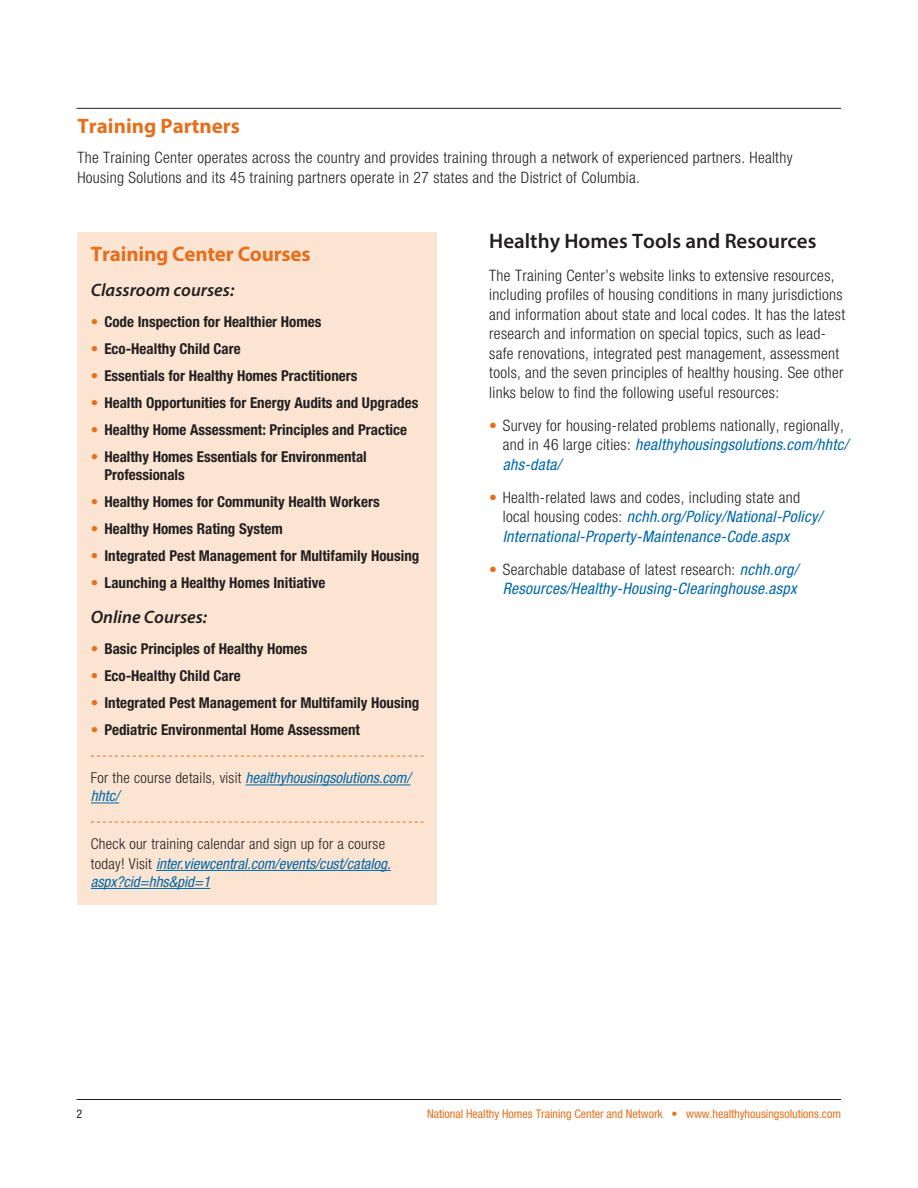
<style>
.page{position:relative;width:918px;height:1188px;background:#fff}
.page>*{position:absolute;margin:0;border:0;box-sizing:border-box;transform-origin:0 0}
.t1{font:700 21px "Myriad Pro";letter-spacing:-.01em;color:#e4701e}
.t2{font:600 21px "Myriad Pro";color:#231f20}
.t3{font:italic 600 18px "Myriad Pro";color:#231f20}
.t4{font:300 condensed 15.75px/19.5px "Helvetica Neue LT Std";letter-spacing:.02em;color:#231f20}
.t5{font:italic condensed 15.75px/19.5px "Helvetica Neue LT Std";letter-spacing:.02em;color:#0067aa}
.t6{font:700 condensed 15px/18px "Helvetica Neue LT Std";color:#231f20}
.t7{font:300 condensed 15px/19.5px "Helvetica Neue LT Std";letter-spacing:.02em;color:#231f20}
.t8{font:italic condensed 15px/18px "Helvetica Neue LT Std";color:#0067aa}
.t9{font:condensed 12px "Helvetica Neue LT Std";color:#e4701e}
.t10{font:condensed 12px "Helvetica Neue LT Std";color:#231f20}
.s1{font-weight:400;color:#e4701e}
.s2{font-weight:300;font-style:normal;color:#231f20}
.s3{font-weight:400;font-style:italic;color:#0067aa}
.s4{color:#e4701e}
.s5{font-weight:300;font-style:normal;color:#e4701e}
</style>
<div class="page">
<hr style="left:76px;top:108px;width:765px;height:1px;background:#231f20">
<hr style="left:76px;top:1099px;width:765px;height:1px;background:#231f20">
<div style="left:77px;top:232px;width:360px;height:672px;background:#fbe5d2"></div>
<svg style="left:91px;top:756px;width:333px;height:1px"></svg>
<hr style="left:246px;top:785px;width:165px;height:1px;background:#0067aa">
<svg style="left:91px;top:803px;width:28px;height:1px"></svg>
<svg style="left:91px;top:822px;width:333px;height:1px"></svg>
<hr style="left:156px;top:870px;width:235px;height:1px;background:#0067aa">
<hr style="left:91px;top:888px;width:119px;height:1px;background:#0067aa">
<h1 class="t1" style="left:77px;top:112px;width:164px">Training Partners</h1>
<p class="t4" style="left:77px;top:148px;width:717px">The Training Center operates across the country and provides training through a network of experienced partners. Healthy<br>Housing Solutions and its 45 training partners operate in 27 states and the District of Columbia.</p>
<h1 class="t1" style="left:91px;top:241px;width:221px">Training Center Courses</h1>
<p class="t3" style="left:91px;top:278px;width:145px">Classroom courses:</p>
<p class="t6" style="left:91px;top:313px;width:232px"><span class="s1">•</span> Code Inspection for Healthier Homes</p>
<p class="t6" style="left:91px;top:340px;width:151px"><span class="s1">•</span> Eco-Healthy Child Care</p>
<p class="t6" style="left:91px;top:367px;width:268px"><span class="s1">•</span> Essentials for Healthy Homes Practitioners</p>
<p class="t6" style="left:91px;top:394px;width:329px"><span class="s1">•</span> Health Opportunities for Energy Audits and Upgrades</p>
<p class="t6" style="left:91px;top:421px;width:318px"><span class="s1">•</span> Healthy Home Assessment: Principles and Practice</p>
<p class="t6" style="left:104px;top:448px;width:264px;text-indent:-14px"><span class="s1">•</span> Healthy Homes Essentials for Environmental<br>Professionals</p>
<p class="t6" style="left:91px;top:493px;width:290px"><span class="s1">•</span> Healthy Homes for Community Health Workers</p>
<p class="t6" style="left:91px;top:520px;width:193px"><span class="s1">•</span> Healthy Homes Rating System</p>
<p class="t6" style="left:91px;top:547px;width:330px"><span class="s1">•</span> Integrated Pest Management for Multifamily Housing</p>
<p class="t6" style="left:91px;top:574px;width:236px"><span class="s1">•</span> Launching a Healthy Homes Initiative</p>
<p class="t3" style="left:91px;top:605px;width:118px">Online Courses:</p>
<p class="t6" style="left:91px;top:640px;width:218px"><span class="s1">•</span> Basic Principles of Healthy Homes</p>
<p class="t6" style="left:91px;top:667px;width:151px"><span class="s1">•</span> Eco-Healthy Child Care</p>
<p class="t6" style="left:91px;top:694px;width:330px"><span class="s1">•</span> Integrated Pest Management for Multifamily Housing</p>
<p class="t6" style="left:91px;top:721px;width:271px"><span class="s1">•</span> Pediatric Environmental Home Assessment</p>
<p class="t8" style="left:91px;top:769px;width:321px"><span class="s2">For the course details, visit</span> healthyhousingsolutions.com/ hhtc/</p>
<p class="t7" style="left:91px;top:834px;width:301px">Check our training calendar and sign up for a course today! Visit <span class="s3">inter.viewcentral.com/events/cust/catalog.</span></p>
<p class="t8" style="left:91px;top:873px;width:121px">aspx?cid=hhs&amp;pid=1</p>
<h1 class="t2" style="left:489px;top:228px;width:329px">Healthy Homes Tools and Resources</h1>
<p class="t4" style="left:489px;top:266px;width:357px">The Training Center’s website links to extensive resources, including profiles of housing conditions in many jurisdictions and information about state and local codes. It has the latest research and information on special topics, such as lead&shy;safe renovations, integrated pest management, assessment tools, and the seven principles of healthy housing. See other links below to find the following useful resources:</p>
<p class="t4" style="left:503px;top:415px;width:347px;text-indent:-13px"><span class="s4">•</span> Survey for housing-related problems nationally, regionally, and in 46 large cities: <span class="s3">healthyhousingsolutions.com/hhtc/ ahs-data/</span></p>
<p class="t5" style="left:503px;top:488px;width:321px;text-indent:-13px"><span class="s5">•</span> <span class="s2">Health-related laws and codes, including state and local housing codes:</span> nchh.org/Policy/National-Policy/<br>International-Property-Maintenance-Code.aspx</p>
<p class="t5" style="left:489px;top:560px;width:310px;text-align:right"><span class="s5">•</span> <span class="s2">Searchable database of latest research:</span> nchh.org/<br>Resources/Healthy-Housing-Clearinghouse.aspx</p>
<p class="t10" style="left:76px;top:1107px;width:7px">2</p>
<p class="t9" style="left:427px;top:1107px;width:415px">National Healthy Homes Training Center and Network • www.healthyhousingsolutions.com</p>
</div>
